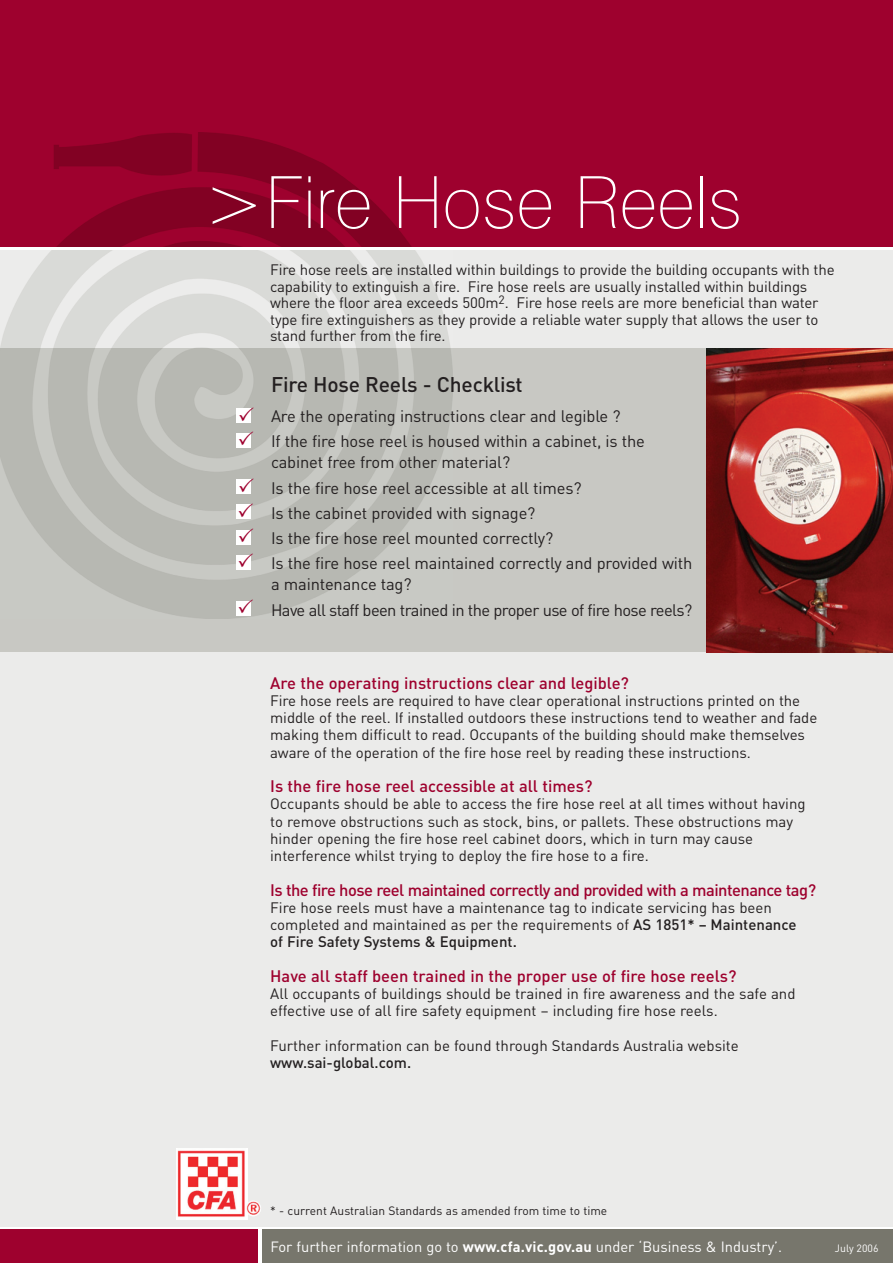
<style>
.page{position:relative;width:893px;height:1263px;background:#fff}
.page>*{position:absolute;margin:0;border:0;box-sizing:border-box;transform-origin:0 0}
.t1{font:100 72px "Swiss 721 BT";color:#fff}
.t2{font:500 21px "DIN";letter-spacing:-.01em;color:#231f20}
.t3{font:16.5px/25.2px "DIN";letter-spacing:-.01em;color:#231f20}
.t4{font:500 16.5px "DIN";color:#9e012e}
.t5{font:16.5px/25.2px "DIN";letter-spacing:-.035em;color:#231f20}
.t6{font:500 16.5px "DIN";letter-spacing:-.03em;color:#9e012e}
.t7{font:15px/17.2px "DIN";letter-spacing:-.005em;color:#231f20}
.t8{font:14.7px "DIN";color:#fff}
.t9{font:12px "DIN";color:#231f20}
.t10{font:10.5px "DIN";color:#fff}
.s1{font-size:75px}
.s2{font-weight:500}
.s3{font-weight:700}
</style>
<div class="page">
<div style="left:0;top:250px;width:892px;height:977px;background:#ebebea"></div>
<div style="left:0;top:349px;width:892px;height:303px;background:#c8c8c3"></div>
<img style="left:0;top:349px;width:452px;height:270px">
<div style="left:262px;top:1230px;width:630px;height:33px;background:#77766c"></div>
<div style="left:0;top:0;width:892px;height:247px;background:#9e012e"></div>
<img style="left:54px;top:132px;width:358px;height:115px">
<div style="left:0;top:1230px;width:257px;height:33px;background:#9e012e"></div>
<img style="left:706px;top:349px;width:186px;height:303px">
<div style="left:236px;top:601px;width:15px;height:15px;background:#fff"></div>
<div style="left:236px;top:555px;width:15px;height:14px;background:#fff"></div>
<div style="left:236px;top:530px;width:15px;height:14px;background:#fff"></div>
<div style="left:236px;top:505px;width:15px;height:14px;background:#fff"></div>
<div style="left:236px;top:479px;width:15px;height:15px;background:#fff"></div>
<div style="left:236px;top:433px;width:15px;height:14px;background:#fff"></div>
<div style="left:236px;top:408px;width:15px;height:14px;background:#fff"></div>
<img style="left:176px;top:1148px;width:71px;height:71px">
<img style="left:245px;top:1201px;width:16px;height:15px;border-radius:50%">
<svg style="left:251px;top:408px;width:2px;height:14px"></svg>
<svg style="left:239px;top:432px;width:14px;height:13px"></svg>
<svg style="left:239px;top:478px;width:14px;height:14px"></svg>
<svg style="left:239px;top:503px;width:14px;height:14px"></svg>
<svg style="left:239px;top:529px;width:14px;height:14px"></svg>
<svg style="left:239px;top:554px;width:14px;height:13px"></svg>
<svg style="left:239px;top:599px;width:14px;height:14px"></svg>
<p class="t1" style="left:203px;top:176px;width:540px"><span class="s1">&gt;</span>Fire Hose Reels</p>
<p class="t7" style="left:270px;top:263px;width:566px;line-height:16.5px">Fire hose reels are installed within buildings to provide the building occupants with the capability to extinguish a fire. Fire hose reels are usually installed within buildings where the floor area exceeds 500m<sup>2</sup>. Fire hose reels are more beneficial than water type fire extinguishers as they provide a reliable water supply that allows the user to stand further from the fire.</p>
<p class="t2" style="left:271px;top:377px;width:253px">Fire Hose Reels - Checklist</p>
<p class="t3" style="left:271px;top:406px;width:375px">Are the operating instructions clear and legible ?<br>If the fire hose reel is housed within a cabinet, is the</p>
<p class="t3" style="left:271px;top:452px;width:423px">cabinet free from other material?<br>Is the fire hose reel accessible at all times?<br>Is the cabinet provided with signage?<br>Is the fire hose reel mounted correctly?<br>Is the fire hose reel maintained correctly and provided with</p>
<p class="t5" style="left:271px;top:574px;width:423px">a maintenance tag?<br>Have all staff been trained in the proper use of fire hose reels?</p>
<p class="t4" style="left:270px;top:677px;width:360px">Are the operating instructions clear and legible?</p>
<p class="t7" style="left:270px;top:694px;width:548px">Fire hose reels are required to have clear operational instructions printed on the middle of the reel. If installed outdoors these instructions tend to weather and fade making them difficult to read. Occupants of the building should make themselves aware of the operation of the fire hose reel by reading these instructions.</p>
<p class="t4" style="left:270px;top:780px;width:324px">Is the fire hose reel accessible at all times?</p>
<p class="t7" style="left:270px;top:797px;width:537px">Occupants should be able to access the fire hose reel at all times without having to remove obstructions such as stock, bins, or pallets. These obstructions may hinder opening the fire hose reel cabinet doors, which in turn may cause interference whilst trying to deploy the fire hose to a fire.</p>
<p class="t6" style="left:270px;top:884px;width:547px">Is the fire hose reel maintained correctly and provided with a maintenance tag?</p>
<p class="t7" style="left:270px;top:901px;width:528px">Fire hose reels must have a maintenance tag to indicate servicing has been completed and maintained as per the requirements of <span class="s2">AS 1851* – Maintenance of Fire Safety Systems &amp; Equipment.</span></p>
<p class="t4" style="left:270px;top:970px;width:468px">Have all staff been trained in the proper use of fire hose reels?</p>
<p class="t7" style="left:270px;top:987px;width:527px">All occupants of buildings should be trained in fire awareness and the safe and effective use of all fire safety equipment – including fire hose reels.</p>
<p class="t7" style="left:270px;top:1039px;width:470px">Further information can be found through Standards Australia website <span class="s2">www.sai-global.com.</span></p>
<p class="t9" style="left:270px;top:1207px;width:338px">* - current Australian Standards as amended from time to time</p>
<p class="t8" style="left:270px;top:1241px;width:513px">For further information go to <span class="s3">www.cfa.vic.gov.au</span> under ‘Business &amp; Industry’.</p>
<p class="t10" style="left:835px;top:1244px;width:45px">July 2006</p>
</div>
